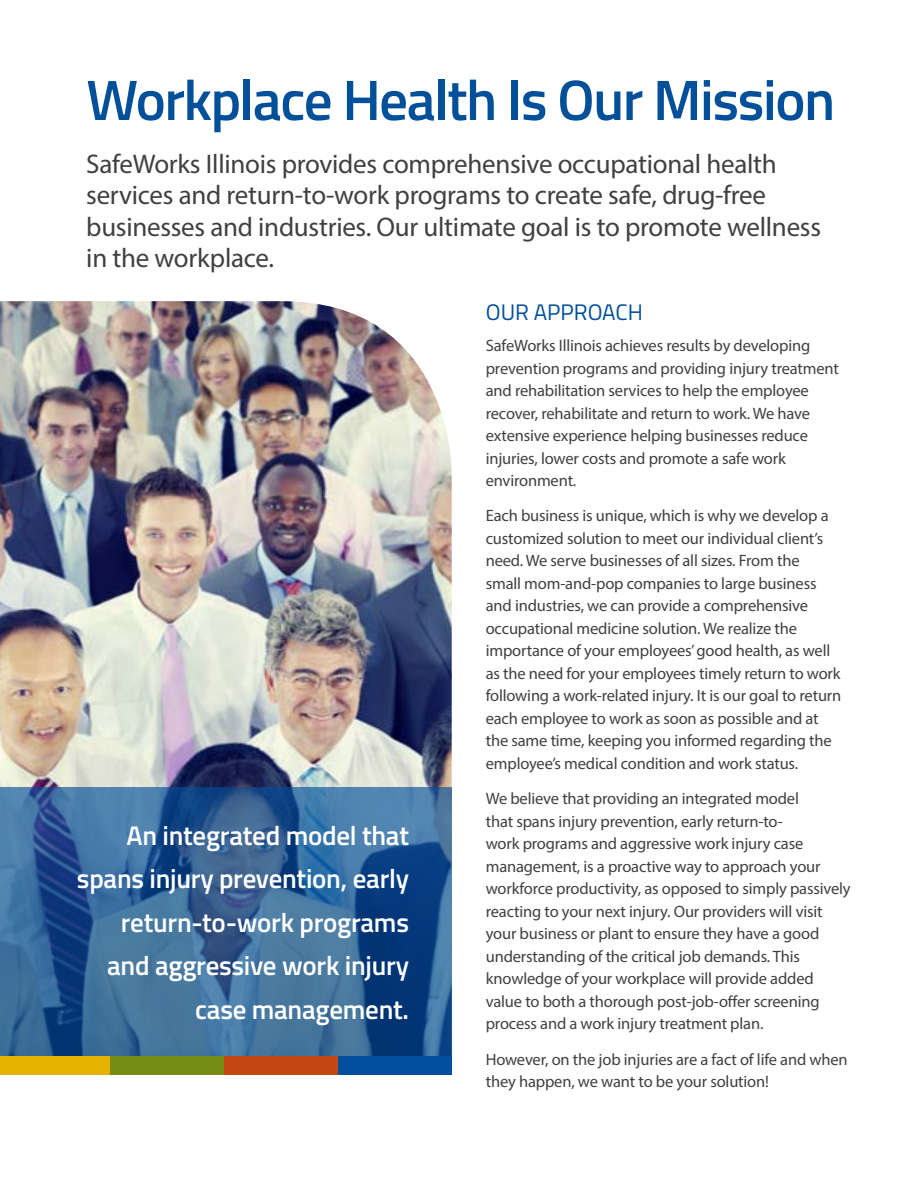
<style>
.page{position:relative;width:918px;height:1188px;background:#fff}
.page>*{position:absolute;margin:0;border:0;box-sizing:border-box;transform-origin:0 0}
.t1{font:600 57px "Titillium";letter-spacing:-.025em;color:#024f9a}
.t2{font:27px/31.5px "Myriad Pro";letter-spacing:-.01em;color:#3f403f}
.t3{font:600 27px/43.5px "Titillium";letter-spacing:-.01em;color:#fff;text-align:right}
.t4{font:22.5px "Titillium";color:#024f9a}
.t5{font:16.5px/22.5px "Myriad Pro";letter-spacing:-.01em;color:#3f403f}
</style>
<div class="page">
<img style="left:0;top:301px;width:452px;height:486px">
<svg style="left:0;top:787px;width:452px;height:270px;background:#346596"></svg>
<div style="left:0;top:1057px;width:110px;height:18px;background:#e6b100"></div>
<div style="left:110px;top:1057px;width:114px;height:18px;background:#778c15"></div>
<div style="left:224px;top:1057px;width:114px;height:18px;background:#c34710"></div>
<div style="left:338px;top:1057px;width:114px;height:18px;background:#00509e"></div>
<h1 class="t1" style="left:86px;top:57px;width:750px">Workplace Health Is Our Mission</h1>
<h2 class="t2" style="left:86px;top:148px;width:736px">SafeWorks Illinois provides comprehensive occupational health services and return-to-work programs to create safe, drug-free businesses and industries. Our ultimate goal is to promote wellness in the workplace.</h2>
<h2 class="t3" style="left:77px;top:812px;width:334px">An integrated model that spans injury prevention, early return-to-work programs and aggressive work injury case management.</h2>
<h3 class="t4" style="left:486px;top:296px;width:159px">OUR APPROACH</h3>
<p class="t5" style="left:486px;top:334px;width:355px">SafeWorks Illinois achieves results by developing prevention programs and providing injury treatment and rehabilitation services to help the employee recover, rehabilitate and return to work. We have extensive experience helping businesses reduce injuries, lower costs and promote a safe work environment.</p>
<p class="t5" style="left:486px;top:504px;width:357px">Each business is unique, which is why we develop a customized solution to meet our individual client’s need. We serve businesses of all sizes. From the<br>small mom-and-pop companies to large business and industries, we can provide a comprehensive occupational medicine solution. We realize the importance of your employees’ good health, as well as the need for your employees timely return to work following a work-related injury. It is our goal to return each employee to work as soon as possible and at the same time, keeping you informed regarding the employee’s medical condition and work status.</p>
<p class="t5" style="left:486px;top:787px;width:366px">We believe that providing an integrated model<br>that spans injury prevention, early return-to-<br>work programs and aggressive work injury case management, is a proactive way to approach your workforce productivity, as opposed to simply passively reacting to your next injury. Our providers will visit your business or plant to ensure they have a good understanding of the critical job demands. This knowledge of your workplace will provide added value to both a thorough post-job-offer screening process and a work injury treatment plan.</p>
<p class="t5" style="left:486px;top:1047px;width:364px">However, on the job injuries are a fact of life and when they happen, we want to be your solution!</p>
</div>
